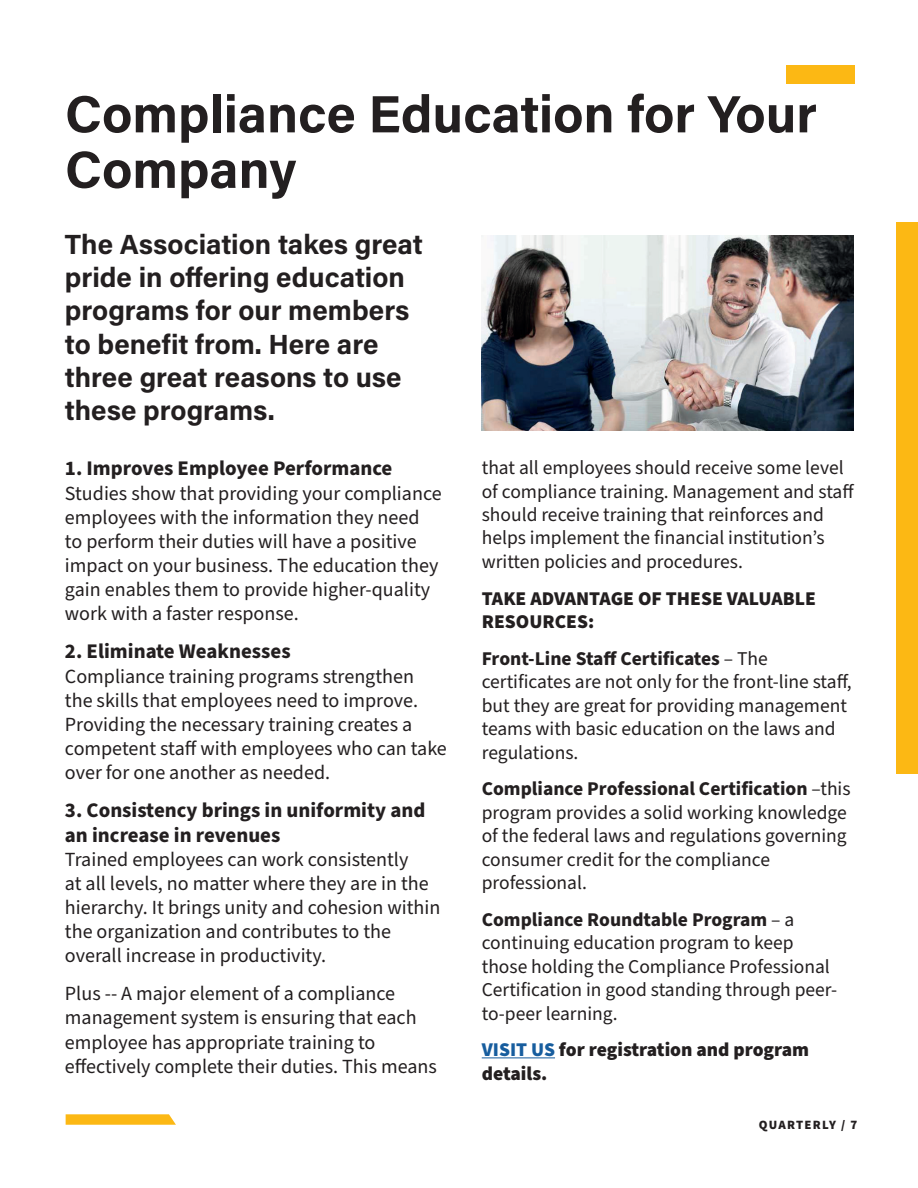
<style>
.page{position:relative;width:918px;height:1188px;background:#fff}
.page>*{position:absolute;margin:0;border:0;box-sizing:border-box;transform-origin:0 0}
.t1{font:700 52.5px/55.5px "Acumin Pro";color:#231f20}
.t2{font:700 27.75px/33.3px "Acumin Pro";color:#231f20}
.t3{font:700 20.85px/24.8px "Source Sans Pro";color:#231f20}
.t4{font:20.1px/24px "Source Sans Pro";color:#231f20}
.t5{font:19.5px/23.4px "Source Sans Pro";color:#231f20}
.t6{font:900 19.5px/23.4px "Source Sans Pro";color:#231f20}
.t7{font:700 19.5px/36.9px "Source Sans Pro";color:#231f20}
.t8{font:900 12.75px "Source Sans Pro";letter-spacing:.1em;color:#231f20}
.s1{font-weight:900}
.s2{font-weight:400}
.s3{font-weight:700}
.s4{color:#175d9e}
</style>
<div class="page">
<div style="left:786px;top:65px;width:68px;height:19px;background:#fcb814"></div>
<div style="left:896px;top:223px;width:22px;height:551px;background:#fcb814"></div>
<svg style="left:66px;top:1114px;width:110px;height:11px"></svg>
<img style="left:482px;top:235px;width:372px;height:195px">
<hr style="left:482px;top:1057px;width:73px;height:1px;background:#175d9e">
<h1 class="t1" style="left:65px;top:84px;width:754px">Compliance Education for Your<br>Company</h1>
<h2 class="t2" style="left:65px;top:226px;width:359px">The Association takes great pride in offering education programs for our members to benefit from. Here are three great reasons to use these programs.</h2>
<p class="t3" style="left:65px;top:457px;width:329px">1. Improves Employee Performance</p>
<p class="t4" style="left:65px;top:482px;width:378px">Studies show that providing your compliance employees with the information they need to perform their duties will have a positive impact on your business. The education they gain enables them to provide higher-quality work with a faster response.</p>
<p class="t3" style="left:65px;top:640px;width:227px">2. Eliminate Weaknesses</p>
<p class="t4" style="left:65px;top:665px;width:383px">Compliance training programs strengthen<br>the skills that employees need to improve.<br>Providing the necessary training creates a competent staff with employees who can take over for one another as needed.</p>
<p class="t3" style="left:65px;top:799px;width:362px">3. Consistency brings in uniformity and an increase in revenues</p>
<p class="t4" style="left:65px;top:848px;width:377px">Trained employees can work consistently<br>at all levels, no matter where they are in the hierarchy. It brings unity and cohesion within the organization and contributes to the overall increase in productivity.</p>
<p class="t4" style="left:65px;top:982px;width:374px">Plus -- A major element of a compliance management system is ensuring that each employee has appropriate training to effectively complete their duties. This means</p>
<p class="t5" style="left:482px;top:457px;width:374px">that all employees should receive some level of compliance training. Management and staff should receive training that reinforces and helps implement the financial institution’s written policies and procedures.</p>
<p class="t6" style="left:482px;top:587px;width:269px">TAKE ADVANTAGE OF THESE VALUA</p>
<p class="t6" style="left:783px;top:587px;width:23px">BLE</p>
<p class="t7" style="left:482px;top:604px;width:288px"><span class="s1">RESOURCES:<br></span>Front-Line Staff Certificates <span class="s2">– The</span></p>
<p class="t5" style="left:482px;top:671px;width:372px">certificates are not only for the front-line staff, but they are great for providing management teams with basic education on the laws and regulations.</p>
<p class="t5" style="left:482px;top:778px;width:370px"><span class="s3">Compliance Professional Certification</span> –this program provides a solid working knowledge of the federal laws and regulations governing consumer credit for the compliance professional.</p>
<p class="t5" style="left:482px;top:908px;width:357px"><span class="s3">Compliance Roundtable Program</span> – a continuing education program to keep those holding the Compliance Professional Certification in good standing through peer&shy;to-peer learning.</p>
<p class="t6" style="left:482px;top:1039px;width:329px"><span class="s4">VISIT US</span> for registration and program details.</p>
<p class="t8" style="left:759px;top:1116px;width:100px">Quarterly / 7</p>
</div>
